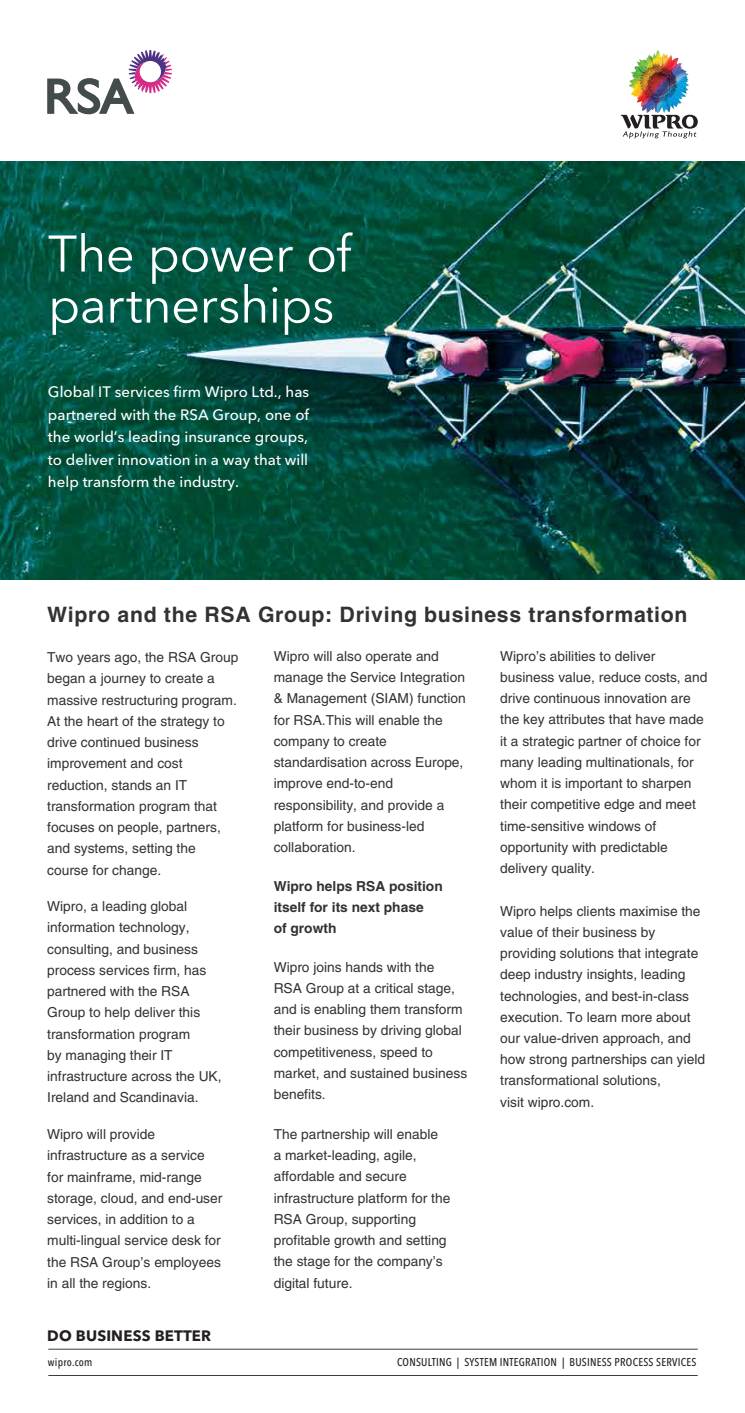
<style>
.page{position:relative;width:745px;height:1413px;background:#fff}
.page>*{position:absolute;margin:0;border:0;box-sizing:border-box;transform-origin:0 0}
.t1{font:51px/51px "Avenir Next LT Pro";letter-spacing:-.015em;color:#fff}
.t2{font:700 21.25px "Helvetica LT Std";letter-spacing:.03em;color:#333132}
.t3{font:500 15px/22.5px "Avenir Next LT Pro";color:#fff;text-align:justify}
.t4{font:700 15px "Avenir Next LT Pro";letter-spacing:.01em;color:#231f20}
.t5{font:13.75px/21.2px "Helvetica LT Std";color:#333132}
.t6{font:700 13.75px/21.2px "Helvetica LT Std";color:#333132}
.t7{font:500 condensed 11.25px "Avenir Next LT Pro";letter-spacing:.02em;color:#231f20}
</style>
<div class="page">
<svg style="left:620px;top:115px;width:77px;height:23px"></svg>
<img style="left:639px;top:52px;width:18px;height:8px">
<svg style="left:47px;top:50px;width:125px;height:64px"></svg>
<img style="left:0;top:161px;width:744px;height:419px">
<hr style="left:48px;top:1349px;width:649px;height:1px;background:#3d3d3d">
<hr style="left:48px;top:1375px;width:649px;height:1px;background:#3d3d3d">
<h1 class="t1" style="left:48px;top:228px;width:304px">The power of partnerships</h1>
<p class="t3" style="left:48px;top:381px;width:262px">Global IT services firm Wipro Ltd., has partnered with the RSA Group, one of the world’s leading insurance groups, to deliver innovation in a way that will help transform the industry.</p>
<h2 class="t2" style="left:47px;top:602px;width:641px">Wipro and the RSA Group: Driving business transformation</h2>
<p class="t5" style="left:47px;top:647px;width:193px">Two years ago, the RSA Group began a journey to create a massive restructuring program.<br>At the heart of the strategy to drive continued business improvement and cost reduction, stands an IT transformation program that focuses on people, partners, and systems, setting the course for change.</p>
<p class="t5" style="left:47px;top:896px;width:176px">Wipro, a leading global information technology, consulting, and business process services firm, has partnered with the RSA<br>Group to help deliver this transformation program<br>by managing their IT infrastructure across the UK,<br>Ireland and Scandinavia.</p>
<p class="t5" style="left:47px;top:1124px;width:177px">Wipro will provide infrastructure as a service for mainframe, mid-range storage, cloud, and end-user services, in addition to a multi-lingual service desk for the RSA Group’s employees in all the regions.</p>
<p class="t4" style="left:47px;top:1327px;width:165px">DO BUSINESS BETTER</p>
<p class="t5" style="left:273px;top:645px;width:193px">Wipro will also operate and manage the Service Integration &amp; Management (SIAM) function for RSA.This will enable the company to create standardisation across Europe, improve end-to-end responsibility, and provide a platform for business-led collaboration.</p>
<p class="t6" style="left:273px;top:875px;width:170px">Wipro helps RSA position itself for its next phase<br>of growth</p>
<p class="t5" style="left:273px;top:956px;width:195px">Wipro joins hands with the<br>RSA Group at a critical stage, and is enabling them transform their business by driving global competitiveness, speed to market, and sustained business benefits.</p>
<p class="t5" style="left:273px;top:1123px;width:178px">The partnership will enable<br>a market-leading, agile, affordable and secure infrastructure platform for the<br>RSA Group, supporting profitable growth and setting the stage for the company’s digital future.</p>
<p class="t5" style="left:500px;top:645px;width:209px">Wipro’s abilities to deliver business value, reduce costs, and drive continuous innovation are the key attributes that have made it a strategic partner of choice for many leading multinationals, for whom it is important to sharpen their competitive edge and meet time-sensitive windows of opportunity with predictable delivery quality.</p>
<p class="t5" style="left:500px;top:900px;width:206px">Wipro helps clients maximise the value of their business by providing solutions that integrate deep industry insights, leading technologies, and best-in-class execution. To learn more about our value-driven approach, and how strong partnerships can yield transformational solutions,<br>visit wipro.com.</p>
<p class="t7" style="left:48px;top:1355px;width:46px">wipro.com</p>
<p class="t7" style="left:397px;top:1355px;width:301px">CONSULTING | SYSTEM INTEGRATION | BUSINESS PROCESS SERVICES</p>
</div>
